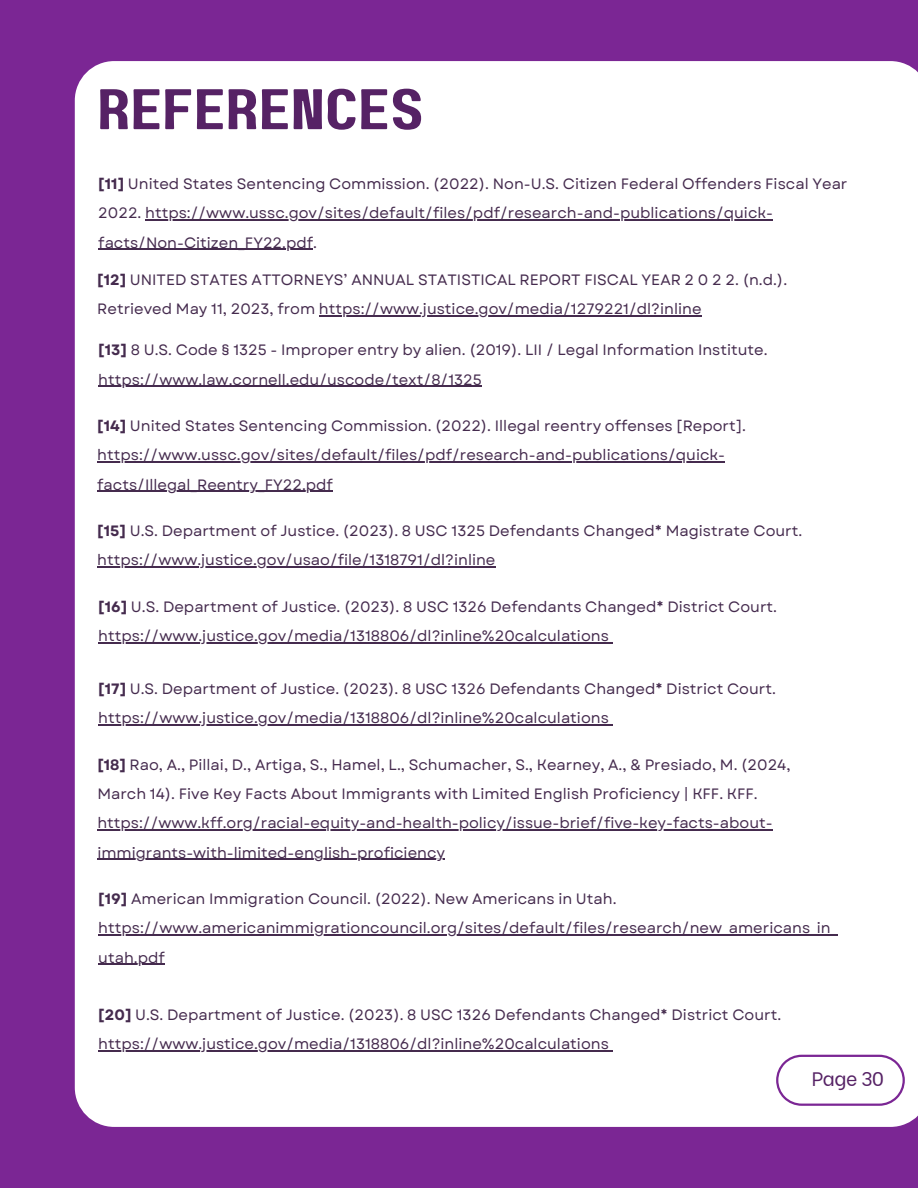
<style>
.page{position:relative;width:918px;height:1188px;background:#7b2694}
.page>*{position:absolute;margin:0;border:0;box-sizing:border-box;transform-origin:0 0}
.t1{font:57.15px "Paalalabas Display Wide BETA";color:#562265}
.t2{font:19.5px "Be Vietnam";letter-spacing:-.02em;color:#562265}
.t3{font:15px/29.2px "Garet";color:#452b4e}
.s1{font-weight:700}
</style>
<div class="page">
<div style="left:75px;top:61px;width:843px;height:1066px;background:#fff"></div>
<hr style="left:319px;top:315px;width:383px;height:2px;background:#452b4e">
<svg style="left:776px;top:1055px;width:128px;height:50px"></svg>
<hr style="left:97px;top:462px;width:628px;height:1px;background:#452b4e">
<hr style="left:97px;top:491px;width:236px;height:1px;background:#452b4e">
<hr style="left:98px;top:386px;width:384px;height:1px;background:#452b4e">
<hr style="left:97px;top:567px;width:399px;height:1px;background:#452b4e">
<hr style="left:98px;top:642px;width:511px;height:1px;background:#452b4e">
<hr style="left:97px;top:830px;width:676px;height:1px;background:#452b4e">
<hr style="left:97px;top:859px;width:348px;height:1px;background:#452b4e">
<hr style="left:98px;top:935px;width:740px;height:1px;background:#452b4e">
<hr style="left:98px;top:964px;width:61px;height:1px;background:#452b4e">
<hr style="left:145px;top:219px;width:628px;height:2px;background:#452b4e">
<hr style="left:98px;top:249px;width:215px;height:1px;background:#452b4e">
<hr style="left:98px;top:725px;width:511px;height:1px;background:#452b4e">
<hr style="left:98px;top:1051px;width:511px;height:1px;background:#452b4e">
<h1 class="t1" style="left:97px;top:86px;width:328px">REFERENCES</h1>
<p class="t3" style="left:98px;top:169px;width:751px"><span class="s1">[11]</span> United States Sentencing Commission. (2022). Non-U.S. Citizen Federal Offenders Fiscal Year<br>2022. https://www.ussc.gov/sites/default/files/pdf/research-and-publications/quick&shy;facts/Non-Citizen_FY22.pdf.</p>
<p class="t3" style="left:97px;top:265px;width:691px"><span class="s1">[12]</span> UNITED STATES ATTORNEYS’ ANNUAL STATISTICAL REPORT FISCAL YEAR 2 0 2 2. (n.d.).<br>Retrieved May 11, 2023, from https://www.justice.gov/media/1279221/dl?inline</p>
<p class="t3" style="left:98px;top:336px;width:671px"><span class="s1">[13]</span> 8 U.S. Code § 1325 - Improper entry by alien. (2019). LII / Legal Information Institute.</p>
<p class="t3" style="left:98px;top:365px;width:385px">https://www.law.cornell.edu/uscode/text/8/1325</p>
<p class="t3" style="left:97px;top:411px;width:650px"><span class="s1">[14]</span> United States Sentencing Commission. (2022). Illegal reentry offenses [Report].</p>
<p class="t3" style="left:97px;top:441px;width:629px">https://www.ussc.gov/sites/default/files/pdf/research-and-publications/quick-</p>
<p class="t3" style="left:97px;top:470px;width:237px">facts/Illegal_Reentry_FY22.pdf</p>
<p class="t3" style="left:97px;top:516px;width:707px"><span class="s1">[15]</span> U.S. Department of Justice. (2023). 8 USC 1325 Defendants Changed* Magistrate Court.</p>
<p class="t3" style="left:97px;top:546px;width:400px">https://www.justice.gov/usao/file/1318791/dl?inline</p>
<p class="t3" style="left:98px;top:592px;width:680px"><span class="s1">[16]</span> U.S. Department of Justice. (2023). 8 USC 1326 Defendants Changed* District Court.</p>
<h2 class="t3" style="left:98px;top:621px;width:512px">https://www.justice.gov/media/1318806/dl?inline%20calculations</h2>
<p class="t3" style="left:98px;top:674px;width:679px"><span class="s1">[17]</span> U.S. Department of Justice. (2023). 8 USC 1326 Defendants Changed* District Court. https://www.justice.gov/media/1318806/dl?inline%20calculations</p>
<p class="t3" style="left:97px;top:750px;width:695px"><span class="s1">[18]</span> Rao, A., Pillai, D., Artiga, S., Hamel, L., Schumacher, S., Kearney, A., &amp; Presiado, M. (2024, March 14). Five Key Facts About Immigrants with Limited English Proficiency | KFF. KFF. https://www.kff.org/racial-equity-and-health-policy/issue-brief/five-key-facts-about&shy;immigrants-with-limited-english-proficiency</p>
<p class="t3" style="left:98px;top:884px;width:741px"><span class="s1">[19]</span> American Immigration Council. (2022). New Americans in Utah. https://www.americanimmigrationcouncil.org/sites/default/files/research/new_americans_in_ utah.pdf</p>
<p class="t3" style="left:98px;top:1000px;width:684px"><span class="s1">[20]</span> U.S. Department of Justice. (2023). 8 USC 1326 Defendants Changed* District Court. https://www.justice.gov/media/1318806/dl?inline%20calculations</p>
<p class="t2" style="left:812px;top:1063px;width:74px">Page 30</p>
</div>
